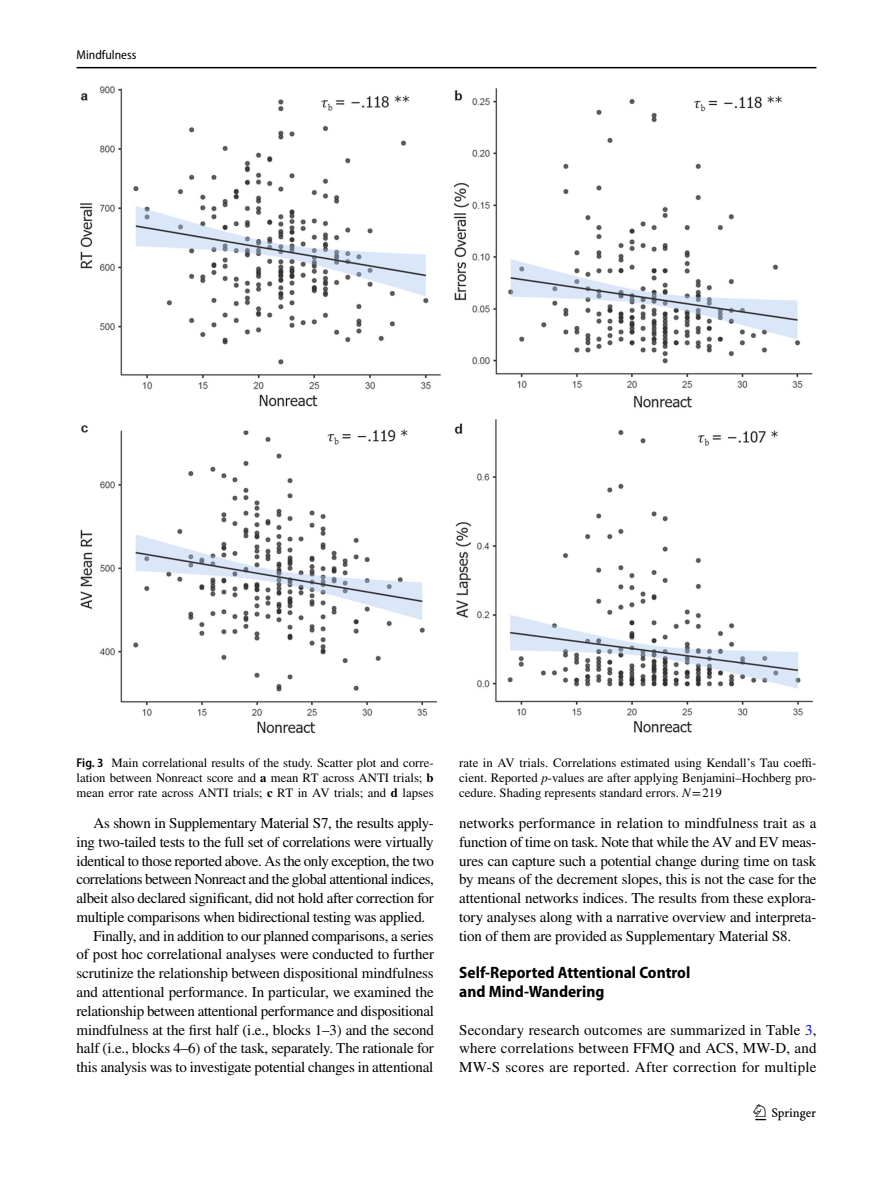
<style>
.page{position:relative;width:893px;height:1187px;background:#fff}
.page>*{position:absolute;margin:0;border:0;box-sizing:border-box;transform-origin:0 0}
.t1{font:22.5px "Springnew Regular 3";color:#000}
.t2{font:700 semi-condensed 16.5px/18.8px "Myriad Pro";color:#000}
.t3{font:15px/18.8px "STIX";letter-spacing:-.02em;color:#000;text-align:justify}
.t4{font:12.75px/15px "STIX";color:#000;text-align:justify}
.t5{font:semi-condensed 12.75px "Myriad Pro";color:#000}
.s1{font-family:"Myriad Pro";font-weight:600;font-stretch:semi-condensed}
.s2{font-weight:700}
.s3{font-style:italic}
.s4{color:#00f}
</style>
<div class="page">
<hr style="left:77px;top:67px;width:739px;height:1px;background:#000">
<img style="left:81px;top:87px;width:731px;height:645px">
<p class="t5" style="left:77px;top:48px;width:61px">Mindfulness</p>
<p class="t4" style="left:77px;top:756px;width:359px"><span class="s1">Fig. 3</span> Main correlational results of the study. Scatter plot and corre&shy;lation between Nonreact score and <span class="s2">a</span> mean RT across ANTI trials; <span class="s2">b </span>mean error rate across ANTI trials; <span class="s2">c</span> RT in AV trials; and <span class="s2">d</span> lapses</p>
<p class="t4" style="left:459px;top:756px;width:359px">rate in AV trials. Correlations estimated using Kendall’s Tau coeffi&shy;cient. Reported <span class="s3">p</span>-values are after applying Benjamini–Hochberg pro&shy;cedure. Shading represents standard errors. <span class="s3">N</span>=219</p>
<p class="t3" style="left:94px;top:814px;width:342px">As shown in Supplementary Material S7, the results apply-</p>
<p class="t3" style="left:77px;top:833px;width:359px">ing two-tailed tests to the full set of correlations were virtually</p>
<p class="t3" style="left:77px;top:852px;width:359px">identical to those reported above. As the only exception, the two</p>
<p class="t3" style="left:77px;top:871px;width:359px">correlations between Nonreact and the global attentional indices,</p>
<p class="t3" style="left:77px;top:889px;width:359px">albeit also declared significant, did not hold after correction for</p>
<p class="t3" style="left:77px;top:908px;width:350px">multiple comparisons when bidirectional testing was applied.</p>
<p class="t3" style="left:94px;top:927px;width:342px">Finally, and in addition to our planned comparisons, a series</p>
<p class="t3" style="left:77px;top:946px;width:359px">of post hoc correlational analyses were conducted to further</p>
<p class="t3" style="left:77px;top:964px;width:359px">scrutinize the relationship between dispositional mindfulness</p>
<p class="t3" style="left:77px;top:983px;width:359px">and attentional performance. In particular, we examined the</p>
<p class="t3" style="left:77px;top:1002px;width:359px">relationship between attentional performance and dispositional</p>
<p class="t3" style="left:77px;top:1021px;width:359px">mindfulness at the first half (i.e., blocks 1–3) and the second</p>
<p class="t3" style="left:77px;top:1039px;width:359px">half (i.e., blocks 4–6) of the task, separately. The rationale for</p>
<p class="t3" style="left:77px;top:1058px;width:358px">this analysis was to investigate potential changes in attentional</p>
<p class="t3" style="left:459px;top:814px;width:359px">networks performance in relation to mindfulness trait as a function of time on task. Note that while the AV and EV meas&shy;ures can capture such a potential change during time on task by means of the decrement slopes, this is not the case for the attentional networks indices. The results from these explora&shy;tory analyses along with a narrative overview and interpreta&shy;tion of them are provided as Supplementary Material S8.</p>
<p class="t2" style="left:459px;top:963px;width:233px">Self‑Reported Attentional Control and Mind‑Wandering</p>
<p class="t3" style="left:459px;top:1021px;width:359px">Secondary research outcomes are summarized in Table <span class="s4">3</span>, where correlations between FFMQ and ACS, MW-D, and MW-S scores are reported. After correction for multiple</p>
<h1 class="t1" style="left:755px;top:1104px;width:62px">1 3</h1>
</div>
